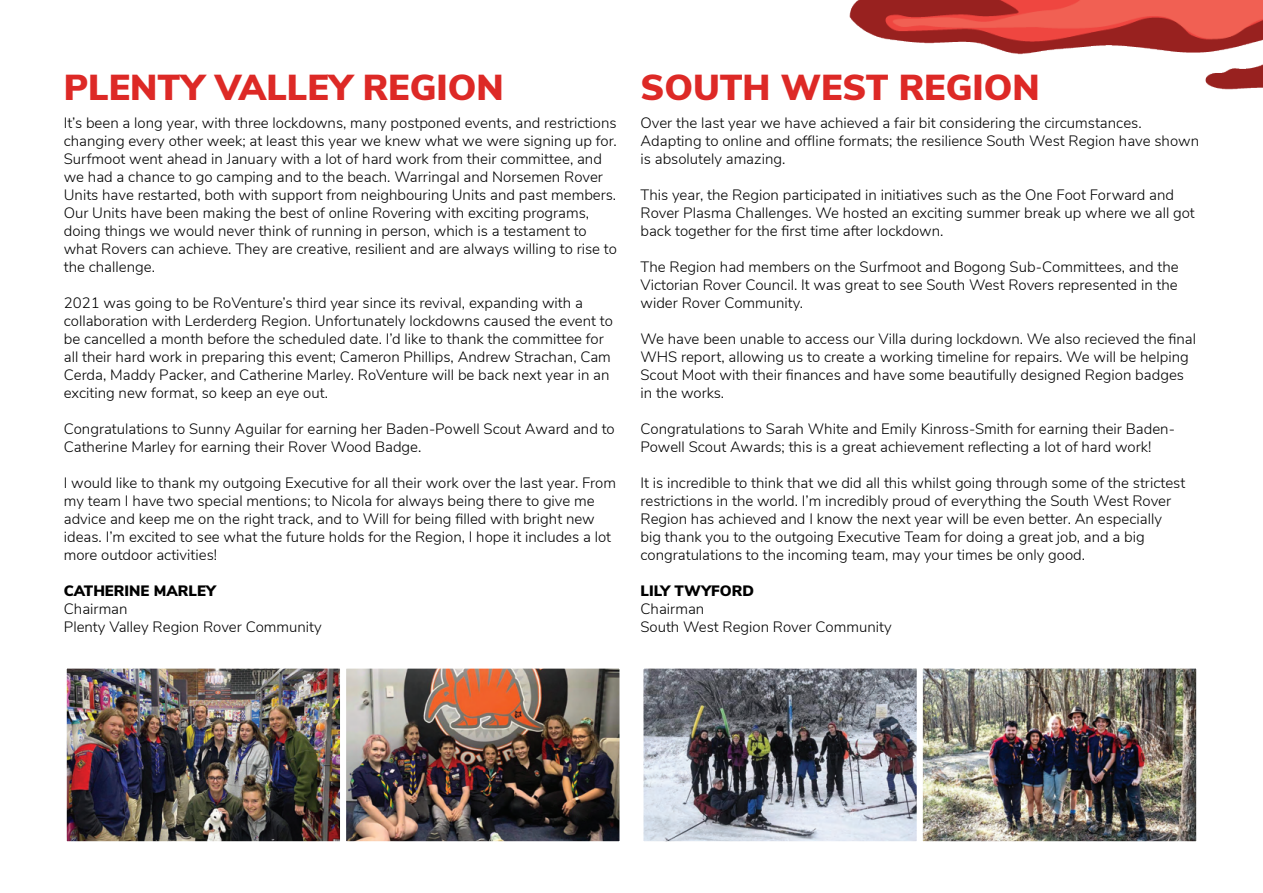
<style>
.page{position:relative;width:1263px;height:893px;background:#fff}
.page>*{position:absolute;margin:0;border:0;box-sizing:border-box;transform-origin:0 0}
.t1{font:900 36px "Nunito Sans";color:#dd2926}
.t2{font:300 15px/18px "Nunito Sans";color:#000}
.t3{font:900 15px "Nunito Sans";color:#000}
</style>
<div class="page">
<img style="left:849px;top:0;width:414px;height:90px">
<img style="left:68px;top:670px;width:550px;height:170px">
<div style="left:61px;top:663px;width:285px;height:184px;border:6px solid #fff"></div>
<img style="left:644px;top:670px;width:551px;height:170px">
<div style="left:637px;top:663px;width:286px;height:184px;border:6px solid #fff"></div>
<div style="left:340px;top:663px;width:285px;height:184px;border:6px solid #fff"></div>
<div style="left:917px;top:663px;width:285px;height:184px;border:6px solid #fff"></div>
<h1 class="t1" style="left:64px;top:61px;width:441px">PLENTY VALLEY REGION</h1>
<h1 class="t1" style="left:640px;top:61px;width:401px">SOUTH WEST REGION</h1>
<p class="t2" style="left:64px;top:113px;width:555px">It’s been a long year, with three lockdowns, many postponed events, and restrictions changing every other week; at least this year we knew what we were signing up for.<br>Surfmoot went ahead in January with a lot of hard work from their committee, and we had a chance to go camping and to the beach. Warringal and Norsemen Rover Units have restarted, both with support from neighbouring Units and past members.<br>Our Units have been making the best of online Rovering with exciting programs, doing things we would never think of running in person, which is a testament to what Rovers can achieve. They are creative, resilient and are always willing to rise to the challenge.</p>
<p class="t2" style="left:64px;top:293px;width:551px">2021 was going to be RoVenture’s third year since its revival, expanding with a collaboration with Lerderderg Region. Unfortunately lockdowns caused the event to be cancelled a month before the scheduled date. I’d like to thank the committee for all their hard work in preparing this event; Cameron Phillips, Andrew Strachan, Cam Cerda, Maddy Packer, and Catherine Marley. RoVenture will be back next year in an exciting new format, so keep an eye out.</p>
<p class="t2" style="left:64px;top:419px;width:552px">Congratulations to Sunny Aguilar for earning her Baden-Powell Scout Award and to<br>Catherine Marley for earning their Rover Wood Badge.</p>
<p class="t2" style="left:64px;top:473px;width:554px">I would like to thank my outgoing Executive for all their work over the last year. From my team I have two special mentions; to Nicola for always being there to give me advice and keep me on the right track, and to Will for being filled with bright new ideas. I’m excited to see what the future holds for the Region, I hope it includes a lot more outdoor activities!</p>
<p class="t3" style="left:64px;top:580px;width:154px">CATHERINE MARLEY</p>
<p class="t2" style="left:64px;top:599px;width:259px">Chairman<br>Plenty Valley Region Rover Community</p>
<p class="t2" style="left:640px;top:113px;width:560px">Over the last year we have achieved a fair bit considering the circumstances.<br>Adapting to online and offline formats; the resilience South West Region have shown is absolutely amazing.</p>
<p class="t2" style="left:640px;top:185px;width:556px">This year, the Region participated in initiatives such as the One Foot Forward and<br>Rover Plasma Challenges. We hosted an exciting summer break up where we all got back together for the first time after lockdown.</p>
<p class="t2" style="left:640px;top:257px;width:540px;text-align:justify">The Region had members on the Surfmoot and Bogong Sub-Committees, and the Victorian Rover Council. It was great to see South West Rovers represented in the wider Rover Community.</p>
<p class="t2" style="left:640px;top:329px;width:557px">We have been unable to access our Villa during lockdown. We also recieved the final WHS report, allowing us to create a working timeline for repairs. We will be helping Scout Moot with their finances and have some beautifully designed Region badges in the works.</p>
<p class="t2" style="left:640px;top:419px;width:536px">Congratulations to Sarah White and Emily Kinross-Smith for earning their Baden-<br>Powell Scout Awards; this is a great achievement reflecting a lot of hard work!</p>
<p class="t2" style="left:640px;top:473px;width:546px">It is incredible to think that we did all this whilst going through some of the strictest restrictions in the world. I’m incredibly proud of everything the South West Rover Region has achieved and I know the next year will be even better. An especially big thank you to the outgoing Executive Team for doing a great job, and a big congratulations to the incoming team, may your times be only good.</p>
<p class="t3" style="left:640px;top:580px;width:115px">LILY TWYFORD</p>
<p class="t2" style="left:640px;top:599px;width:253px">Chairman<br>South West Region Rover Community</p>
</div>
